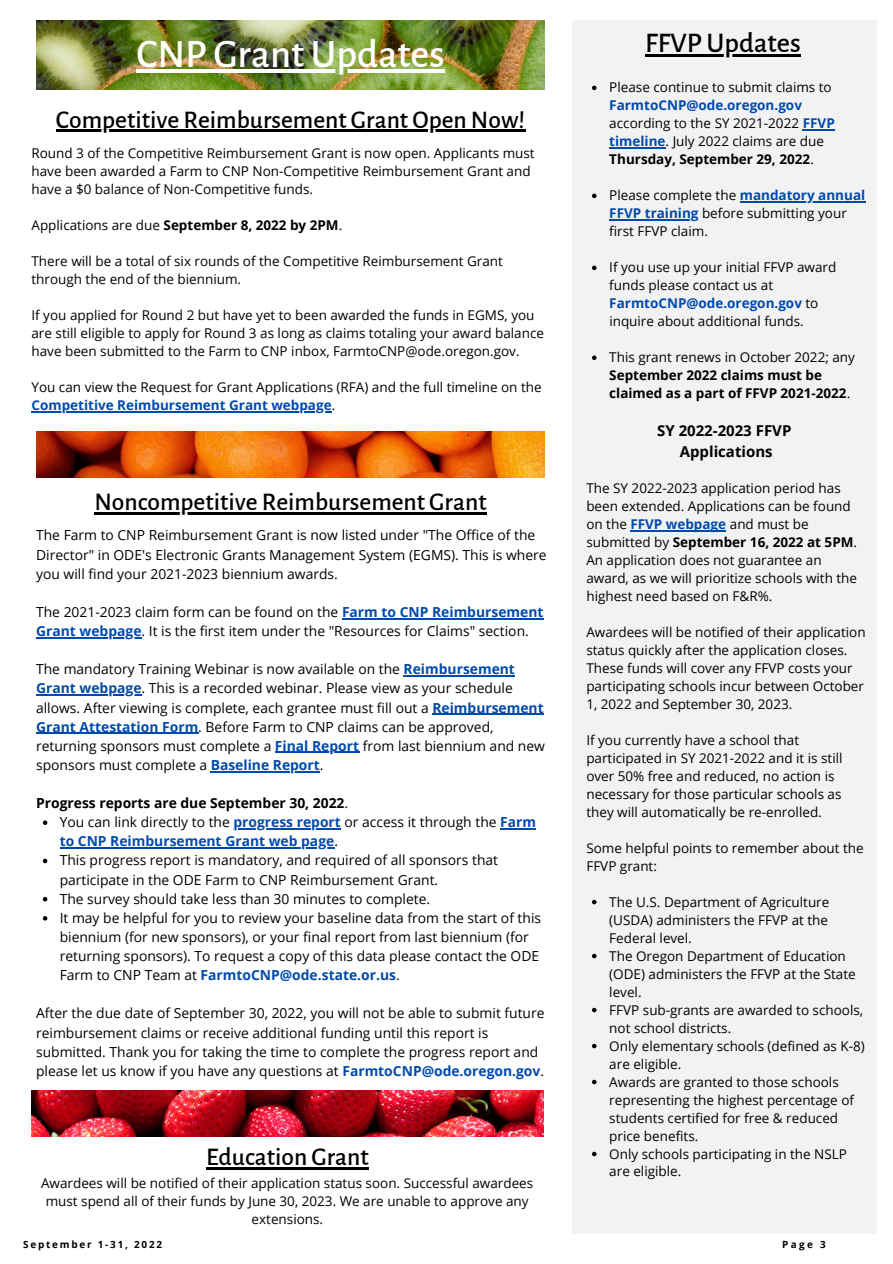
<style>
.page{position:relative;width:893px;height:1264px;background:#fff}
.page>*{position:absolute;margin:0;border:0;box-sizing:border-box;transform-origin:0 0}
.t1{font:500 40.5px "Alegreya Sans";color:#fff}
.t2{font:500 28.5px "Alegreya Sans";color:#000}
.t3{font:500 25.5px "Alegreya Sans";color:#000}
.t4{font:700 15px/20.2px "Open Sans";color:#000;text-align:center}
.t5{font:13.8px/19px "Open Sans";color:#000}
.t6{font:700 13.8px "Open Sans";color:#000}
.t7{font:700 13.8px "Open Sans";color:#004aad}
.t8{font:13.5px/18px "Open Sans";color:#000}
.t9{font:700 13.5px "Open Sans";color:#000}
.t10{font:700 13.5px "Open Sans";color:#004aad}
.t11{font:700 9.9px "Open Sans";letter-spacing:.18em;color:#000}
.s1{font-weight:400}
.s2{font-weight:700;color:#004aad}
.s3{font-weight:400;color:#000}
.s4{font-weight:700}
</style>
<div class="page">
<div style="left:572px;top:21px;width:304px;height:1213px;background:#f2f2f2"></div>
<hr style="left:609px;top:147px;width:56px;height:2px;background:#004aad">
<hr style="left:802px;top:129px;width:32px;height:2px;background:#004aad">
<hr style="left:206px;top:1167px;width:163px;height:2px;background:#000">
<hr style="left:500px;top:828px;width:36px;height:1px;background:#004aad">
<hr style="left:36px;top:732px;width:162px;height:2px;background:#004aad">
<hr style="left:432px;top:713px;width:111px;height:1px;background:#004aad">
<hr style="left:403px;top:675px;width:112px;height:1px;background:#004aad">
<hr style="left:342px;top:618px;width:201px;height:1px;background:#004aad">
<hr style="left:739px;top:201px;width:126px;height:1px;background:#004aad">
<hr style="left:94px;top:512px;width:392px;height:3px;background:#000">
<hr style="left:211px;top:771px;width:109px;height:1px;background:#004aad">
<hr style="left:275px;top:752px;width:84px;height:1px;background:#004aad">
<hr style="left:36px;top:694px;width:105px;height:1px;background:#004aad">
<hr style="left:36px;top:637px;width:105px;height:1px;background:#004aad">
<hr style="left:60px;top:847px;width:274px;height:1px;background:#004aad">
<hr style="left:233px;top:828px;width:108px;height:1px;background:#004aad">
<hr style="left:56px;top:130px;width:469px;height:2px;background:#000">
<hr style="left:31px;top:411px;width:301px;height:1px;background:#004aad">
<hr style="left:645px;top:54px;width:155px;height:2px;background:#000">
<hr style="left:609px;top:219px;width:89px;height:1px;background:#004aad">
<img style="left:36px;top:21px;width:508px;height:68px">
<hr style="left:136px;top:70px;width:308px;height:3px;background:#fff">
<img style="left:36px;top:431px;width:508px;height:46px">
<svg style="left:43px;top:820px;width:4px;height:5px"></svg>
<svg style="left:43px;top:858px;width:4px;height:5px"></svg>
<svg style="left:43px;top:897px;width:4px;height:4px"></svg>
<svg style="left:43px;top:916px;width:4px;height:4px"></svg>
<img style="left:31px;top:1090px;width:512px;height:46px">
<svg style="left:592px;top:86px;width:4px;height:4px"></svg>
<svg style="left:592px;top:193px;width:4px;height:5px"></svg>
<svg style="left:592px;top:265px;width:4px;height:5px"></svg>
<svg style="left:592px;top:355px;width:4px;height:5px"></svg>
<svg style="left:592px;top:899px;width:4px;height:5px"></svg>
<svg style="left:592px;top:953px;width:4px;height:5px"></svg>
<svg style="left:592px;top:1007px;width:4px;height:5px"></svg>
<svg style="left:592px;top:1043px;width:4px;height:5px"></svg>
<svg style="left:592px;top:1079px;width:4px;height:5px"></svg>
<svg style="left:592px;top:1151px;width:4px;height:5px"></svg>
<hr style="left:630px;top:530px;width:96px;height:1px;background:#004aad">
<p class="t1" style="left:136px;top:35px;width:310px">CNP Grant Updates</p>
<p class="t3" style="left:56px;top:107px;width:470px">Competitive Reimbursement Grant Open Now!</p>
<p class="t8" style="left:31px;top:144px;width:504px">Round 3 of the Competitive Reimbursement Grant is now open. Applicants must have been awarded a Farm to CNP Non-Competitive Reimbursement Grant and have a $0 balance of Non-Competitive funds.</p>
<p class="t9" style="left:31px;top:216px;width:312px"><span class="s1">Applications are due</span> September 8, 2022 by 2PM<span class="s1">.</span></p>
<p class="t8" style="left:31px;top:252px;width:473px">There will be a total of six rounds of the Competitive Reimbursement Grant through the end of the biennium.</p>
<p class="t8" style="left:31px;top:306px;width:514px">If you applied for Round 2 but have yet to been awarded the funds in EGMS, you are still eligible to apply for Round 3 as long as claims totaling your award balance have been submitted to the Farm to CNP inbox, FarmtoCNP@ode.oregon.gov.</p>
<p class="t8" style="left:31px;top:378px;width:511px">You can view the Request for Grant Applications (RFA) and the full timeline on the<br><span class="s2">Competitive Reimbursement Grant webpage</span>.</p>
<h2 class="t3" style="left:94px;top:490px;width:394px">Noncompetitive Reimbursement Grant</h2>
<p class="t5" style="left:36px;top:525px;width:512px">The Farm to CNP Reimbursement Grant is now listed under "The Office of the<br>Director" in ODE's Electronic Grants Management System (EGMS). This is where you will find your 2021-2023 biennium awards.</p>
<p class="t5" style="left:36px;top:602px;width:509px">The 2021-2023 claim form can be found on the <span class="s2">Farm to CNP Reimbursement<br>Grant webpage</span>. It is the first item under the "Resources for Claims" section.</p>
<p class="t5" style="left:36px;top:659px;width:510px">The mandatory Training Webinar is now available on the <span class="s2">Reimbursement Grant webpage</span>. This is a recorded webinar. Please view as your schedule allows. After viewing is complete, each grantee must fill out a <span class="s2">Reimbursement Grant Attestation Form</span>. Before Farm to CNP claims can be approved, returning sponsors must complete a <span class="s2">Final Report</span> from last biennium and new sponsors must complete a <span class="s2">Baseline Report</span>.</p>
<p class="t6" style="left:36px;top:793px;width:313px">Progress reports are due September 30, 2022<span class="s1">.</span></p>
<p class="t5" style="left:60px;top:812px;width:478px">You can link directly to the <span class="s2">progress report</span> or access it through the <span class="s2">Farm</span></p>
<p class="t7" style="left:60px;top:831px;width:280px">to CNP Reimbursement Grant web page<span class="s3">.</span></p>
<p class="t5" style="left:60px;top:850px;width:440px">This progress report is mandatory, and required of all sponsors that participate in the ODE Farm to CNP Reimbursement Grant.</p>
<p class="t5" style="left:60px;top:888px;width:372px">The survey should take less than 30 minutes to complete.</p>
<p class="t5" style="left:60px;top:907px;width:483px">It may be helpful for you to review your baseline data from the start of this biennium (for new sponsors), or your final report from last biennium (for returning sponsors). To request a copy of this data please contact the ODE Farm to CNP Team at <span class="s2">FarmtoCNP@ode.state.or.us</span>.</p>
<p class="t5" style="left:36px;top:1003px;width:510px">After the due date of September 30, 2022, you will not be able to submit future reimbursement claims or receive additional funding until this report is submitted. Thank you for taking the time to complete the progress report and please let us know if you have any questions at <span class="s2">FarmtoCNP@ode.oregon.gov</span>.</p>
<h2 class="t3" style="left:206px;top:1144px;width:164px">Education Grant</h2>
<p class="t8" style="left:41px;top:1173px;width:493px;text-align:center">Awardees will be notified of their application status soon. Successful awardees must spend all of their funds by June 30, 2023. We are unable to approve any extensions.</p>
<h2 class="t2" style="left:645px;top:29px;width:157px">FFVP Updates</h2>
<p class="t8" style="left:609px;top:78px;width:224px">Please continue to submit claims to</p>
<h6 class="t10" style="left:609px;top:96px;width:194px">FarmtoCNP@ode.oregon.gov</h6>
<p class="t8" style="left:609px;top:114px;width:227px">according to the SY 2021-2022 <span class="s2">FFVP</span></p>
<p class="t8" style="left:609px;top:132px;width:216px"><span class="s2">timeline</span>. July 2022 claims are due</p>
<h6 class="t9" style="left:609px;top:150px;width:206px">Thursday, September 29, 2022<span class="s1">.</span></h6>
<p class="t8" style="left:609px;top:186px;width:257px">Please complete the <span class="s2">mandatory annual<br>FFVP training</span> before submitting your first FFVP claim.</p>
<p class="t8" style="left:609px;top:258px;width:228px">If you use up your initial FFVP award funds please contact us at<br><span class="s2">FarmtoCNP@ode.oregon.gov</span> to inquire about additional funds.</p>
<p class="t8" style="left:609px;top:348px;width:247px">This grant renews in October 2022; any</p>
<p class="t9" style="left:609px;top:366px;width:214px">September 2022 claims must be</p>
<h6 class="t9" style="left:609px;top:384px;width:242px">claimed as a part of FFVP 2021-2022<span class="s1">.</span></h6>
<p class="t4" style="left:657px;top:420px;width:136px">SY 2022-2023 FFVP<br>Applications</p>
<p class="t8" style="left:586px;top:478px;width:272px">The SY 2022-2023 application period has been extended. Applications can be found on the <span class="s2">FFVP webpage</span> and must be submitted by <span class="s4">September 16, 2022 at 5PM</span>.<br>An application does not guarantee an award, as we will prioritize schools with the highest need based on F&amp;R%.</p>
<p class="t8" style="left:586px;top:622px;width:281px">Awardees will be notified of their application status quickly after the application closes.<br>These funds will cover any FFVP costs your participating schools incur between October 1, 2022 and September 30, 2023.</p>
<p class="t8" style="left:586px;top:730px;width:257px">If you currently have a school that participated in SY 2021-2022 and it is still over 50% free and reduced, no action is necessary for those particular schools as they will automatically be re-enrolled.</p>
<p class="t8" style="left:586px;top:838px;width:279px">Some helpful points to remember about the<br>FFVP grant:</p>
<p class="t8" style="left:609px;top:892px;width:221px;text-align:justify">The U.S. Department of Agriculture (USDA) administers the FFVP at the Federal level.</p>
<p class="t8" style="left:609px;top:946px;width:248px">The Oregon Department of Education (ODE) administers the FFVP at the State level.</p>
<p class="t8" style="left:609px;top:1000px;width:255px">FFVP sub-grants are awarded to schools, not school districts.</p>
<p class="t8" style="left:609px;top:1036px;width:257px">Only elementary schools (defined as K-8) are eligible.</p>
<p class="t8" style="left:609px;top:1072px;width:246px">Awards are granted to those schools representing the highest percentage of students certified for free &amp; reduced price benefits.</p>
<p class="t8" style="left:609px;top:1144px;width:239px">Only schools participating in the NSLP are eligible.</p>
<p class="t11" style="left:23px;top:1236px;width:140px">September 1-31, 2022</p>
<p class="t11" style="left:782px;top:1236px;width:45px">Page 3</p>
</div>
